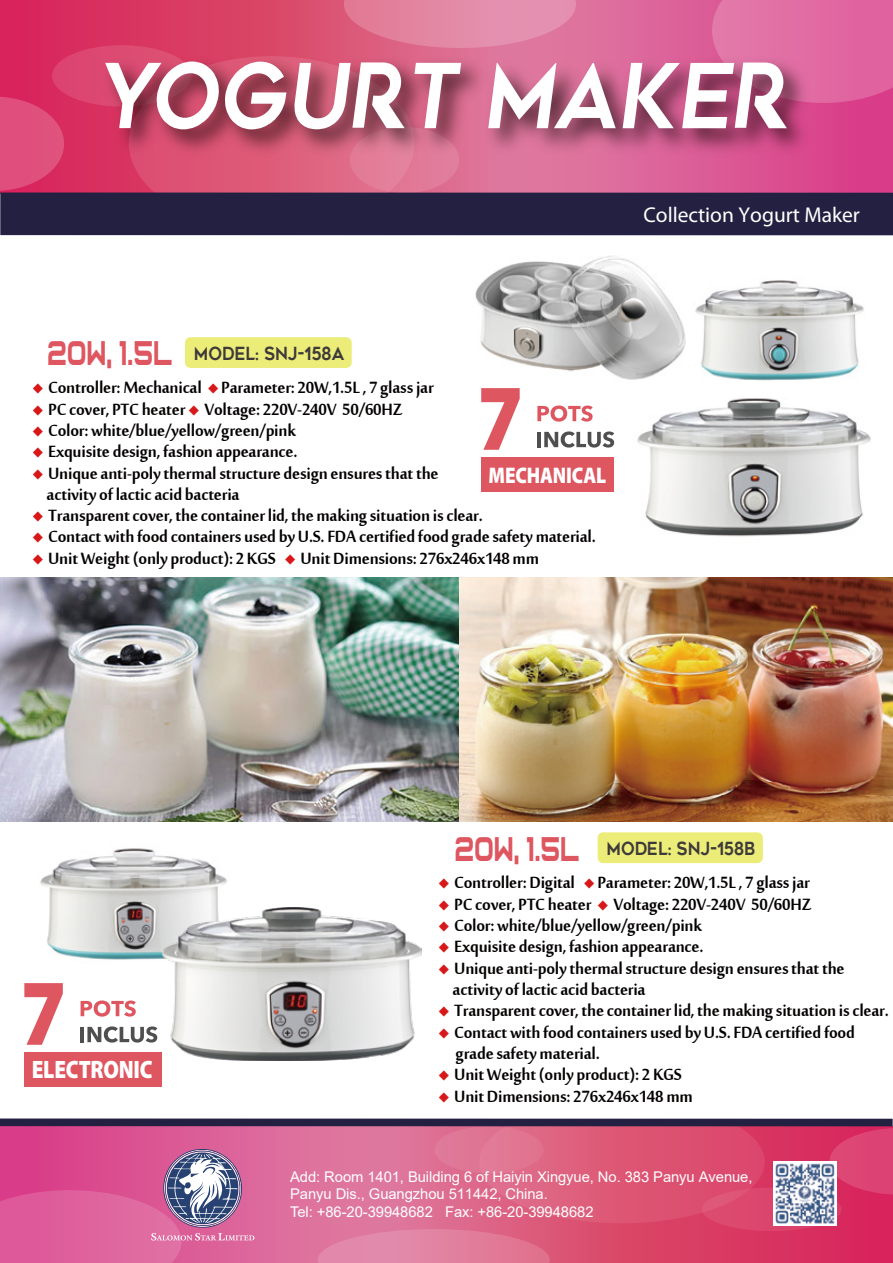
<style>
.page{position:relative;width:893px;height:1263px;background:#fff}
.page>*{position:absolute;margin:0;border:0;box-sizing:border-box;transform-origin:0 0}
.t1{font:89.25px "Captain Marvel";color:#fff;scale:.91 1}
.t2{font:900 25.2px "Myriad Pro";letter-spacing:-.01em;color:#fff;scale:.84 1}
.t3{font:24.9px/21.3px "Mool Boran";letter-spacing:-.01em;color:#040000}
.t4{font:900 22.65px "Myriad Pro";letter-spacing:-.01em;color:#fff;scale:.84 1}
.t5{font:21.45px "Myriad Pro";color:#fff}
.t6{font:18px "Captain Marvel";color:#3e3a39;scale:.9 1}
.t7{font:14.7px/17.7px "Arial";letter-spacing:-.005em;color:#fff}
.s1{font-family:"Casanova Scotia";font-size:34.8px;color:#de5660}
.s2{font-family:"Adobe Song Std";font-weight:300;font-size:11.85px;color:#d71718}
</style>
<div class="page">
<img style="left:40px;top:848px;width:187px;height:112px">
<img style="left:637px;top:398px;width:234px;height:139px">
<img style="left:695px;top:280px;width:169px;height:101px">
<img style="left:475px;top:256px;width:211px;height:124px">
<img style="left:0;top:577px;width:893px;height:245px">
<div style="left:185px;top:337px;width:167px;height:31px;background:#ecec79;border-radius:5px"></div>
<div style="left:598px;top:832px;width:165px;height:31px;background:#ecec79;border-radius:5px"></div>
<svg style="left:0;top:0;width:893px;height:192px;background:#d94477"></svg>
<div style="left:52px;top:45px;width:140px;height:62px;background:#dc4471;border-radius:50%"></div>
<svg style="left:0;top:97px;width:64px;height:94px;background:#dd4675"></svg>
<svg style="left:712px;top:0;width:181px;height:103px;background:#e068a1"></svg>
<svg style="left:344px;top:0;width:232px;height:39px;background:#e285a3"></svg>
<svg style="left:129px;top:180px;width:259px;height:12px;background:#dd5978"></svg>
<div style="left:350px;top:127px;width:109px;height:66px;background:#e17a98;border-radius:50%"></div>
<svg style="left:0;top:1126px;width:893px;height:137px;background:#da5784"></svg>
<div style="left:702px;top:1187px;width:140px;height:44px;background:#db456d;border-radius:50%"></div>
<svg style="left:829px;top:1128px;width:64px;height:67px;background:#db3e6f"></svg>
<svg style="left:318px;top:1229px;width:232px;height:34px;background:#e07c9d"></svg>
<svg style="left:479px;top:1126px;width:286px;height:97px;background:#dc5576"></svg>
<div style="left:434px;top:1126px;width:110px;height:47px;background:#e07695;border-radius:50%"></div>
<div style="left:0;top:192px;width:893px;height:43px;background:#232041"></div>
<img style="left:81px;top:39px;width:751px;height:141px">
<div style="left:0;top:1118px;width:893px;height:8px;background:#232041"></div>
<img style="left:163px;top:908px;width:259px;height:153px">
<svg style="left:481px;top:388px;width:39px;height:62px"></svg>
<div style="left:481px;top:457px;width:133px;height:35px;background:#de5660"></div>
<svg style="left:537px;top:405px;width:56px;height:17px"></svg>
<hr style="left:537px;top:432px;width:4px;height:15px;background:#504f4f">
<svg style="left:544px;top:431px;width:70px;height:17px"></svg>
<svg style="left:24px;top:983px;width:39px;height:62px"></svg>
<div style="left:24px;top:1052px;width:138px;height:35px;background:#de5660"></div>
<svg style="left:81px;top:1000px;width:55px;height:17px"></svg>
<hr style="left:81px;top:1027px;width:3px;height:15px;background:#504f4f">
<svg style="left:87px;top:1026px;width:70px;height:16px"></svg>
<svg style="left:0;top:1149px;width:254px;height:114px;background:#cd639a"></svg>
<img style="left:773px;top:1162px;width:64px;height:64px">
<h1 class="t1" style="left:96px;top:46px;width:778px">YOGURT MAKER</h1>
<p class="t5" style="left:643px;top:202px;width:218px">Collection Yogurt Maker</p>
<p class="t6" style="left:49px;top:343px;width:330px"><span class="s1">20W, 1.5L</span> MODEL: SNJ-158A</p>
<p class="t3" style="left:32px;top:374px;width:403px"><span class="s2">◆</span> Controller: Mechanical <span class="s2">◆</span> Parameter: 20W,1.5L , 7 glass jar</p>
<p class="t3" style="left:32px;top:395px;width:372px"><span class="s2">◆</span> PC cover, PTC heater <span class="s2">◆</span> Voltage: 220V-240V 50/60HZ</p>
<p class="t3" style="left:32px;top:417px;width:265px"><span class="s2">◆</span> Color: white/blue/yellow/green/pink</p>
<p class="t3" style="left:32px;top:438px;width:267px"><span class="s2">◆</span> Exquisite design, fashion appearance.</p>
<p class="t3" style="left:47px;top:459px;width:393px;text-indent:-15px"><span class="s2">◆</span> Unique anti-poly thermal structure design ensures that the activity of lactic acid bacteria</p>
<p class="t3" style="left:32px;top:502px;width:452px"><span class="s2">◆</span> Transparent cover, the container lid, the making situation is clear.</p>
<p class="t3" style="left:32px;top:523px;width:565px"><span class="s2">◆</span> Contact with food containers used by U.S. FDA certified food grade safety material.</p>
<p class="t3" style="left:32px;top:544px;width:509px"><span class="s2">◆</span> Unit Weight (only product): 2 KGS <span class="s2">◆</span> Unit Dimensions: 276x246x148 mm</p>
<p class="t4" style="left:489px;top:463px;width:141px">MECHANICAL</p>
<p class="t2" style="left:32px;top:1055px;width:145px">ELECTRONIC</p>
<p class="t6" style="left:456px;top:838px;width:334px"><span class="s1">20W, 1.5L</span> MODEL: SNJ-158B</p>
<p class="t3" style="left:438px;top:869px;width:373px"><span class="s2">◆</span> Controller: Digital <span class="s2">◆</span> Parameter: 20W,1.5L , 7 glass jar</p>
<p class="t3" style="left:438px;top:890px;width:375px"><span class="s2">◆</span> PC cover, PTC heater <span class="s2">◆</span> Voltage: 220V-240V 50/60HZ</p>
<p class="t3" style="left:438px;top:912px;width:265px"><span class="s2">◆</span> Color: white/blue/yellow/green/pink</p>
<p class="t3" style="left:438px;top:933px;width:267px"><span class="s2">◆</span> Exquisite design, fashion appearance.</p>
<p class="t3" style="left:453px;top:954px;width:393px;text-indent:-15px"><span class="s2">◆</span> Unique anti-poly thermal structure design ensures that the activity of lactic acid bacteria</p>
<p class="t3" style="left:438px;top:997px;width:452px"><span class="s2">◆</span> Transparent cover, the container lid, the making situation is clear.</p>
<p class="t3" style="left:456px;top:1018px;width:401px;text-indent:-17px"><span class="s2">◆</span> Contact with food containers used by U.S. FDA certified food grade safety material.</p>
<p class="t3" style="left:438px;top:1061px;width:245px"><span class="s2">◆</span> Unit Weight (only product): 2 KGS</p>
<p class="t3" style="left:438px;top:1082px;width:256px"><span class="s2">◆</span> Unit Dimensions: 276x246x148 mm</p>
<p class="t7" style="left:290px;top:1167px;width:464px">Add: Room 1401, Building 6 of Haiyin Xingyue, No. 383 Panyu Avenue,<br>Panyu Dis., Guangzhou 511442, China.<br>Tel: +86-20-39948682 Fax: +86-20-39948682</p>
</div>
